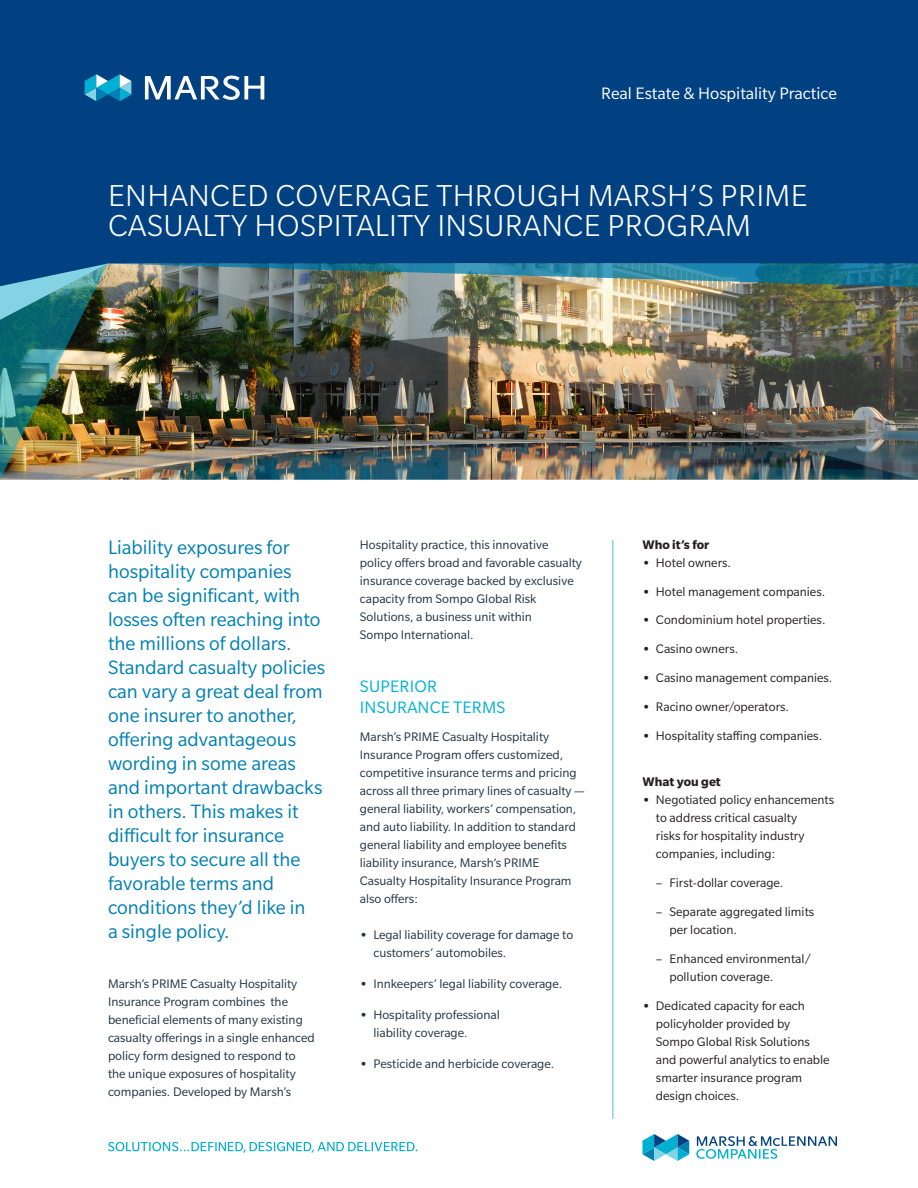
<style>
.page{position:relative;width:918px;height:1188px;background:#fff}
.page>*{position:absolute;margin:0;border:0;box-sizing:border-box;transform-origin:0 0}
.Page_Headline_22_20{font:300 33px/30px "Slate Pro";letter-spacing:.01em;color:#fff}
.Body_Intro_Text_14_1{font:21px/24px "Slate Pro";color:#0080b3}
.t1{font:18px "Slate Pro";color:#fff}
.Body_Subhead_12_14{font:18px/21px "Slate Pro";letter-spacing:.01em;color:#00b0d3}
.Body_Text_9_12{font:13.5px/18px "Slate Pro";color:#213242}
.t2{font:13.5px/18px "Slate Pro";color:#231f20}
.Caption_Headline_9_1{font:700 13.5px "Slate Pro";color:#231f20}
.s1{font-weight:700}
</style>
<div class="page">
<div style="left:0;top:0;width:918px;height:469px;background:#014181"></div>
<svg style="left:696px;top:1136px;width:141px;height:23px"></svg>
<svg style="left:642px;top:1134px;width:47px;height:27px"></svg>
<svg style="left:85px;top:74px;width:46px;height:27px"></svg>
<svg style="left:145px;top:76px;width:119px;height:24px"></svg>
<img style="left:0;top:264px;width:108px;height:216px">
<svg style="left:108px;top:1142px;width:309px;height:11px"></svg>
<img style="left:108px;top:264px;width:810px;height:216px">
<hr style="left:612px;top:540px;width:2px;height:579px;background:#84d3e5">
<h3 class="t1" style="left:601px;top:84px;width:237px">Real Estate &amp; Hospitality Practice</h3>
<p class="Page_Headline_22_20" style="left:108px;top:180px;width:701px">ENHANCED COVERAGE THROUGH MARSH’S PRIME<br>CASUALTY HOSPITALITY INSURANCE PROGRAM</p>
<p class="Body_Intro_Text_14_1" style="left:108px;top:535px;width:219px">Liability exposures for hospitality companies can be significant, with losses often reaching into the millions of dollars.<br>Standard casualty policies can vary a great deal from one insurer to another, offering advantageous wording in some areas and important drawbacks in others. This makes it difficult for insurance buyers to secure all the favorable terms and conditions they’d like in<br>a single policy.</p>
<p class="Body_Text_9_12" style="left:108px;top:974px;width:208px">Marsh’s PRIME Casualty Hospitality Insurance Program combines the beneficial elements of many existing casualty offerings in a single enhanced policy form designed to respond to the unique exposures of hospitality companies. Developed by Marsh’s</p>
<p class="Body_Text_9_12" style="left:360px;top:536px;width:224px">Hospitality practice, this innovative policy offers broad and favorable casualty insurance coverage backed by exclusive capacity from Sompo Global Risk Solutions, a business unit within<br>Sompo International.</p>
<p class="Body_Subhead_12_14" style="left:360px;top:675px;width:147px">SUPERIOR<br>INSURANCE TERMS</p>
<p class="Body_Text_9_12" style="left:360px;top:728px;width:226px">Marsh’s PRIME Casualty Hospitality Insurance Program offers customized, competitive insurance terms and pricing across all three primary lines of casualty — general liability, workers’ compensation, and auto liability. In addition to standard general liability and employee benefits liability insurance, Marsh’s PRIME Casualty Hospitality Insurance Program also offers:</p>
<p class="Body_Text_9_12" style="left:373px;top:925px;width:201px;text-indent:-14px"><span class="s1">•</span> Legal liability coverage for damage to customers’ automobiles.</p>
<p class="Body_Text_9_12" style="left:360px;top:974px;width:204px"><span class="s1">•</span> Innkeepers’ legal liability coverage.</p>
<p class="Body_Text_9_12" style="left:373px;top:1005px;width:128px;text-indent:-14px"><span class="s1">•</span> Hospitality professional liability coverage.</p>
<p class="Body_Text_9_12" style="left:360px;top:1054px;width:196px"><span class="s1">•</span> Pesticide and herbicide coverage.</p>
<p class="Caption_Headline_9_1" style="left:642px;top:537px;width:69px">Who it’s for</p>
<p class="t2" style="left:642px;top:554px;width:90px"><span class="s1">•</span> Hotel owners.</p>
<p class="t2" style="left:642px;top:582px;width:184px"><span class="s1">•</span> Hotel management companies.</p>
<p class="t2" style="left:642px;top:611px;width:185px"><span class="s1">•</span> Condominium hotel properties.</p>
<p class="t2" style="left:642px;top:640px;width:97px"><span class="s1">•</span> Casino owners.</p>
<p class="t2" style="left:642px;top:669px;width:191px"><span class="s1">•</span> Casino management companies.</p>
<p class="t2" style="left:642px;top:698px;width:148px"><span class="s1">•</span> Racino owner/operators.</p>
<p class="t2" style="left:642px;top:726px;width:181px"><span class="s1">•</span> Hospitality staffing companies.</p>
<p class="Caption_Headline_9_1" style="left:642px;top:775px;width:80px">What you get</p>
<p class="t2" style="left:656px;top:791px;width:180px;text-indent:-14px"><span class="s1">•</span> Negotiated policy enhancements to address critical casualty<br>risks for hospitality industry companies, including:</p>
<p class="t2" style="left:656px;top:874px;width:129px">– First-dollar coverage.</p>
<p class="t2" style="left:669px;top:903px;width:146px;text-indent:-14px">– Separate aggregated limits per location.</p>
<p class="t2" style="left:669px;top:950px;width:143px;text-indent:-14px">– Enhanced environmental/ pollution coverage.</p>
<p class="t2" style="left:656px;top:996px;width:175px;text-indent:-14px"><span class="s1">•</span> Dedicated capacity for each policyholder provided by<br>Sompo Global Risk Solutions and powerful analytics to enable smarter insurance program design choices.</p>
</div>
